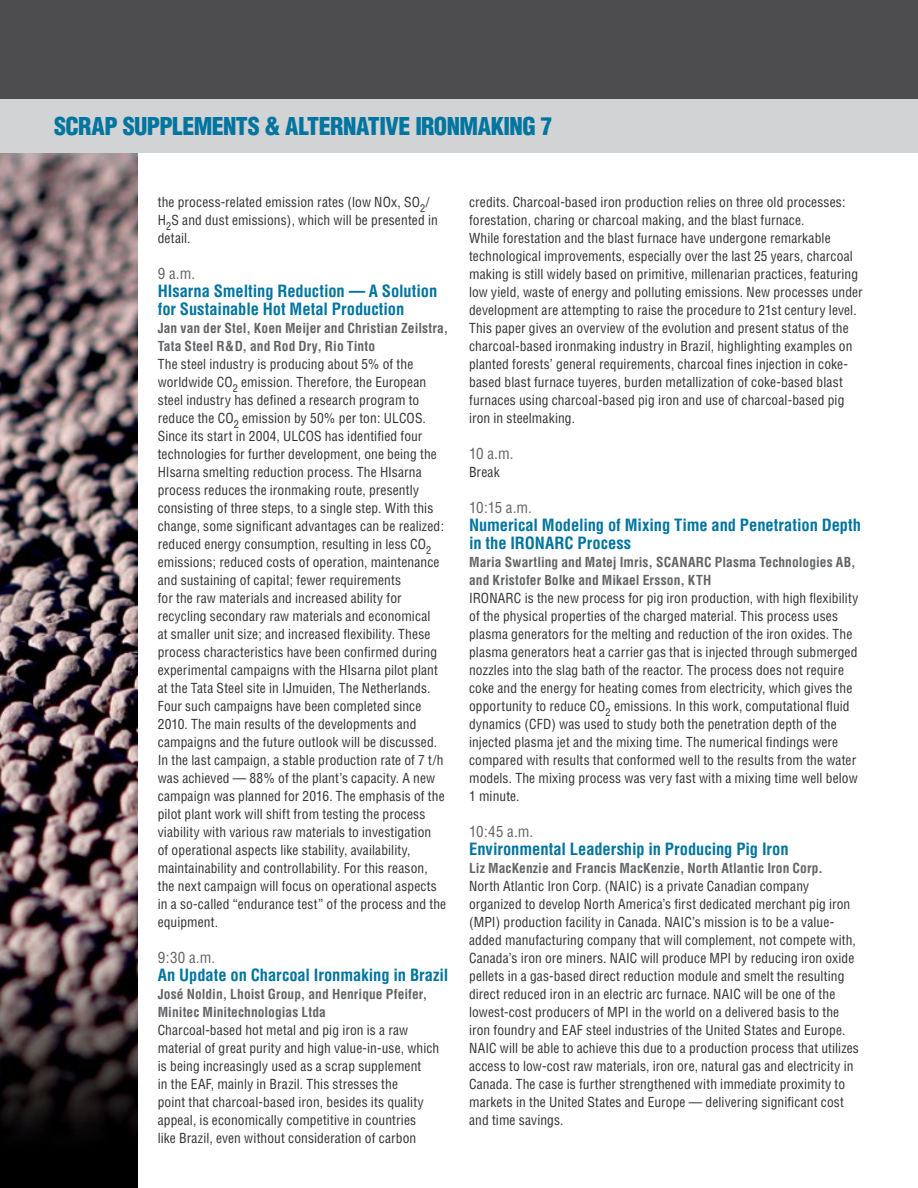
<style>
.page{position:relative;width:918px;height:1188px;background:#fff}
.page>*{position:absolute;margin:0;border:0;box-sizing:border-box;transform-origin:0 0}
.t1{font:900 condensed 24px "Helvetica";letter-spacing:-.02em;color:#00759f}
.t2{font:700 condensed 16.5px/18px "Helvetica";letter-spacing:-.005em;color:#00759f}
.t3{font:condensed 15px "Helvetica";letter-spacing:-.035em;color:#636466}
.t4{font:condensed 13.5px/18px "Helvetica";letter-spacing:.01em;color:#333132}
.t5{font:700 condensed 13.5px/18px "Helvetica";letter-spacing:.005em;color:#636466}
</style>
<div class="page">
<div style="left:0;top:0;width:918px;height:117px;background:#4d4d4f"></div>
<div style="left:0;top:99px;width:918px;height:54px;background:#d1d3d4"></div>
<img style="left:0;top:153px;width:138px;height:1035px">
<h1 class="t1" style="left:54px;top:111px;width:500px">SCRAP SUPPLEMENTS &amp; ALTERNATIVE IRONMAKING 7</h1>
<p class="t4" style="left:158px;top:193px;width:282px">the process-related emission rates (low NOx, SO<sub>2</sub>/<br>H<sub>2</sub>S and dust emissions), which will be presented in detail.</p>
<p class="t3" style="left:158px;top:264px;width:39px">9 a.m.</p>
<p class="t2" style="left:158px;top:282px;width:281px">HIsarna Smelting Reduction — A Solution for Sustainable Hot Metal Production</p>
<p class="t5" style="left:158px;top:319px;width:292px">Jan van der Stel, Koen Meijer and Christian Zeilstra,<br>Tata Steel R&amp;D, and Rod Dry, Rio Tinto</p>
<p class="t4" style="left:158px;top:355px;width:290px">The steel industry is producing about 5% of the worldwide CO<sub>2</sub> emission. Therefore, the European steel industry has defined a research program to reduce the CO<sub>2</sub> emission by 50% per ton: ULCOS.<br>Since its start in 2004, ULCOS has identified four technologies for further development, one being the HIsarna smelting reduction process. The HIsarna process reduces the ironmaking route, presently consisting of three steps, to a single step. With this change, some significant advantages can be realized: reduced energy consumption, resulting in less CO<sub>2 </sub>emissions; reduced costs of operation, maintenance and sustaining of capital; fewer requirements<br>for the raw materials and increased ability for recycling secondary raw materials and economical<br>at smaller unit size; and increased flexibility. These process characteristics have been confirmed during experimental campaigns with the HIsarna pilot plant at the Tata Steel site in IJmuiden, The Netherlands.<br>Four such campaigns have been completed since 2010. The main results of the developments and campaigns and the future outlook will be discussed.<br>In the last campaign, a stable production rate of 7 t/h was achieved — 88% of the plant’s capacity. A new campaign was planned for 2016. The emphasis of the pilot plant work will shift from testing the process viability with various raw materials to investigation<br>of operational aspects like stability, availability, maintainability and controllability. For this reason, the next campaign will focus on operational aspects in a so-called “endurance test” of the process and the equipment.</p>
<p class="t3" style="left:158px;top:948px;width:59px">9:30 a.m.</p>
<p class="t2" style="left:158px;top:966px;width:292px">An Update on Charcoal Ironmaking in Brazil</p>
<p class="t5" style="left:158px;top:985px;width:271px">José Noldin, Lhoist Group, and Henrique Pfeifer,<br>Minitec Minitechnologias Ltda</p>
<p class="t4" style="left:158px;top:1021px;width:283px">Charcoal-based hot metal and pig iron is a raw material of great purity and high value-in-use, which is being increasingly used as a scrap supplement<br>in the EAF, mainly in Brazil. This stresses the<br>point that charcoal-based iron, besides its quality appeal, is economically competitive in countries<br>like Brazil, even without consideration of carbon</p>
<p class="t4" style="left:469px;top:193px;width:395px">credits. Charcoal-based iron production relies on three old processes: forestation, charing or charcoal making, and the blast furnace.<br>While forestation and the blast furnace have undergone remarkable technological improvements, especially over the last 25 years, charcoal making is still widely based on primitive, millenarian practices, featuring low yield, waste of energy and polluting emissions. New processes under development are attempting to raise the procedure to 21st century level.<br>This paper gives an overview of the evolution and present status of the charcoal-based ironmaking industry in Brazil, highlighting examples on planted forests’ general requirements, charcoal fines injection in coke&shy;based blast furnace tuyeres, burden metallization of coke-based blast furnaces using charcoal-based pig iron and use of charcoal-based pig iron in steelmaking.</p>
<p class="t3" style="left:469px;top:444px;width:46px">10 a.m.</p>
<p class="t4" style="left:469px;top:463px;width:32px">Break</p>
<p class="t3" style="left:469px;top:498px;width:64px">10:15 a.m.</p>
<p class="t2" style="left:469px;top:516px;width:393px">Numerical Modeling of Mixing Time and Penetration Depth in the IRONARC Process</p>
<p class="t5" style="left:469px;top:553px;width:388px">Maria Swartling and Matej Imris, SCANARC Plasma Technologies AB, and Kristofer Bolke and Mikael Ersson, KTH</p>
<p class="t4" style="left:469px;top:589px;width:391px">IRONARC is the new process for pig iron production, with high flexibility of the physical properties of the charged material. This process uses plasma generators for the melting and reduction of the iron oxides. The plasma generators heat a carrier gas that is injected through submerged nozzles into the slag bath of the reactor. The process does not require coke and the energy for heating comes from electricity, which gives the opportunity to reduce CO<sub>2</sub> emissions. In this work, computational fluid dynamics (CFD) was used to study both the penetration depth of the injected plasma jet and the mixing time. The numerical findings were compared with results that conformed well to the results from the water models. The mixing process was very fast with a mixing time well below 1 minute.</p>
<p class="t3" style="left:469px;top:822px;width:66px">10:45 a.m.</p>
<p class="t2" style="left:469px;top:840px;width:321px">Environmental Leadership in Producing Pig Iron</p>
<p class="t5" style="left:469px;top:859px;width:355px">Liz MacKenzie and Francis MacKenzie, North Atlantic Iron Corp.</p>
<p class="t4" style="left:469px;top:877px;width:391px">North Atlantic Iron Corp. (NAIC) is a private Canadian company organized to develop North America’s first dedicated merchant pig iron (MPI) production facility in Canada. NAIC’s mission is to be a value&shy;added manufacturing company that will complement, not compete with, Canada’s iron ore miners. NAIC will produce MPI by reducing iron oxide pellets in a gas-based direct reduction module and smelt the resulting direct reduced iron in an electric arc furnace. NAIC will be one of the lowest-cost producers of MPI in the world on a delivered basis to the iron foundry and EAF steel industries of the United States and Europe.<br>NAIC will be able to achieve this due to a production process that utilizes access to low-cost raw materials, iron ore, natural gas and electricity in Canada. The case is further strengthened with immediate proximity to markets in the United States and Europe — delivering significant cost and time savings.</p>
</div>
